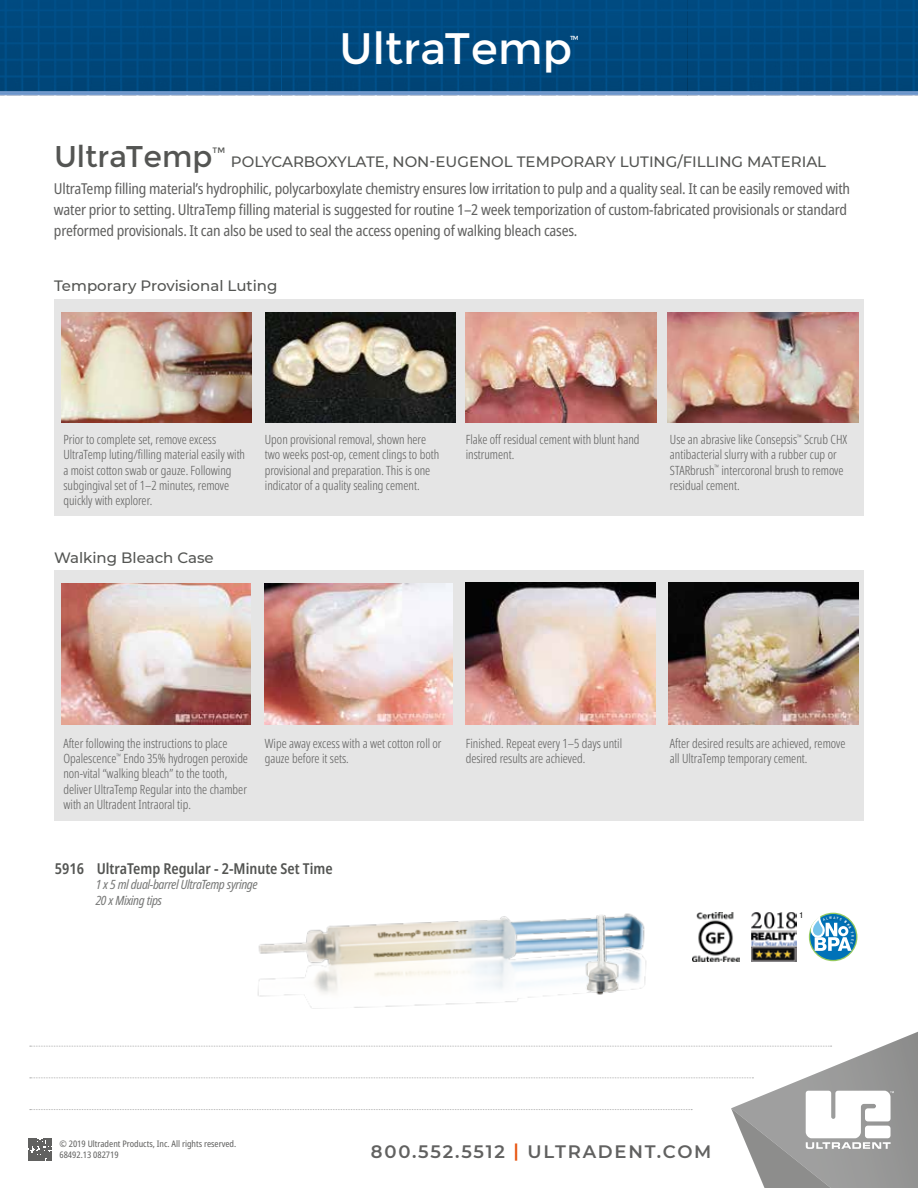
<style>
.page{position:relative;width:918px;height:1188px;background:#fff}
.page>*{position:absolute;margin:0;border:0;box-sizing:border-box;transform-origin:0 0}
.t1{font:44.1px "Montserrat";color:#fff}
.t2{font:30px "Montserrat";color:#545553}
.t3{font:600 18px "Montserrat";letter-spacing:.1em;color:#616160}
.t4{font:condensed 15px/21px "Noto Sans";letter-spacing:-.015em;color:#616160}
.t5{font:500 15px "Montserrat";color:#545553}
.t6{font:600 condensed 15px "Noto Sans";color:#545553}
.t7{font:300 extra-condensed 12.75px/15.3px "Noto Sans";color:#616160}
.t8{font:italic condensed 12.75px/16.2px "Noto Sans";letter-spacing:-.03em;color:#787978}
.t9{font:condensed 9px "Noto Sans";color:#616160}
.t10{font:condensed 8.25px "Helvetica Neue LT Std";color:#000001}
.t11{font:7.8px "Montserrat";color:#545553}
.t12{font:5.85px "Montserrat";color:#fff}
.s1{color:#e75410}
</style>
<div class="page">
<img style="left:0;top:0;width:918px;height:91px">
<svg style="left:0;top:91px;width:918px;height:4px;background:#6e96c9"></svg>
<div style="left:54px;top:300px;width:810px;height:216px;background:#e5e5e5"></div>
<img style="left:257px;top:914px;width:390px;height:95px">
<img style="left:574px;top:913px;width:56px;height:96px">
<img style="left:751px;top:913px;width:45px;height:48px">
<img style="left:692px;top:913px;width:48px;height:48px">
<img style="left:813px;top:925px;width:45px;height:35px">
<div style="left:54px;top:570px;width:810px;height:251px;background:#e5e5e5"></div>
<img style="left:466px;top:583px;width:189px;height:142px">
<img style="left:669px;top:583px;width:189px;height:142px">
<img style="left:264px;top:583px;width:189px;height:142px">
<img style="left:62px;top:583px;width:188px;height:142px">
<img style="left:668px;top:312px;width:190px;height:110px">
<img style="left:62px;top:313px;width:190px;height:110px">
<img style="left:265px;top:313px;width:190px;height:110px">
<img style="left:466px;top:312px;width:190px;height:110px">
<svg style="left:29px;top:1031px;width:889px;height:157px"></svg>
<svg style="left:810px;top:913px;width:44px;height:38px"></svg>
<h1 class="t1" style="left:339px;top:22px;width:235px">UltraTemp</h1>
<p class="t12" style="left:570px;top:34px;width:10px">TM</p>
<h2 class="t2" style="left:54px;top:139px;width:160px">UltraTemp</h2>
<p class="t11" style="left:213px;top:146px;width:14px">TM</p>
<p class="t5" style="left:231px;top:151px;width:597px">POLYCARBOXYLATE, NON-EUGENOL TEMPORARY LUTING/FILLING MATERIAL</p>
<p class="t4" style="left:54px;top:178px;width:798px">UltraTemp filling material’s hydrophilic, polycarboxylate chemistry ensures low irritation to pulp and a quality seal. It can be easily removed with water prior to setting. UltraTemp filling material is suggested for routine 1–2 week temporization of custom-fabricated provisionals or standard preformed provisionals. It can also be used to seal the access opening of walking bleach cases.</p>
<p class="t5" style="left:54px;top:275px;width:225px">Temporary Provisional Luting</p>
<p class="t7" style="left:63px;top:432px;width:183px">Prior to complete set, remove excess UltraTemp luting/filling material easily with a moist cotton swab or gauze. Following subgingival set of 1–2 minutes, remove quickly with explorer.</p>
<p class="t7" style="left:265px;top:432px;width:176px">Upon provisional removal, shown here two weeks post-op, cement clings to both provisional and preparation. This is one indicator of a quality sealing cement.</p>
<p class="t7" style="left:466px;top:432px;width:175px">Flake off residual cement with blunt hand instrument.</p>
<p class="t7" style="left:670px;top:432px;width:179px">Use an abrasive like Consepsis<sup>™</sup> Scrub CHX antibacterial slurry with a rubber cup or STARbrush<sup>™</sup> intercoronal brush to remove residual cement.</p>
<p class="t5" style="left:54px;top:547px;width:161px">Walking Bleach Case</p>
<p class="t7" style="left:63px;top:736px;width:186px">After following the instructions to place Opalescence<sup>™</sup> Endo 35% hydrogen peroxide non-vital “walking bleach” to the tooth, deliver UltraTemp Regular into the chamber with an Ultradent Intraoral tip.</p>
<p class="t7" style="left:265px;top:736px;width:178px">Wipe away excess with a wet cotton roll or gauze before it sets.</p>
<p class="t7" style="left:466px;top:736px;width:158px">Finished. Repeat every 1–5 days until desired results are achieved.</p>
<p class="t7" style="left:670px;top:736px;width:177px">After desired results are achieved, remove all UltraTemp temporary cement.</p>
<p class="t6" style="left:55px;top:858px;width:279px">5916 UltraTemp Regular - 2-Minute Set Time</p>
<p class="t8" style="left:96px;top:877px;width:164px">1 x 5 ml dual-barrel UltraTemp syringe<br>20 x Mixing tips</p>
<p class="t9" style="left:59px;top:1138px;width:178px">© 2019 Ultradent Products, Inc. All rights reserved.</p>
<h3 class="t3" style="left:371px;top:1139px;width:342px">800.552.5512 <span class="s1">|</span> ULTRADENT.COM</h3>
<p class="t9" style="left:59px;top:1149px;width:61px">68492.13 082719</p>
<p class="t10" style="left:799px;top:911px;width:5px">1</p>
</div>
